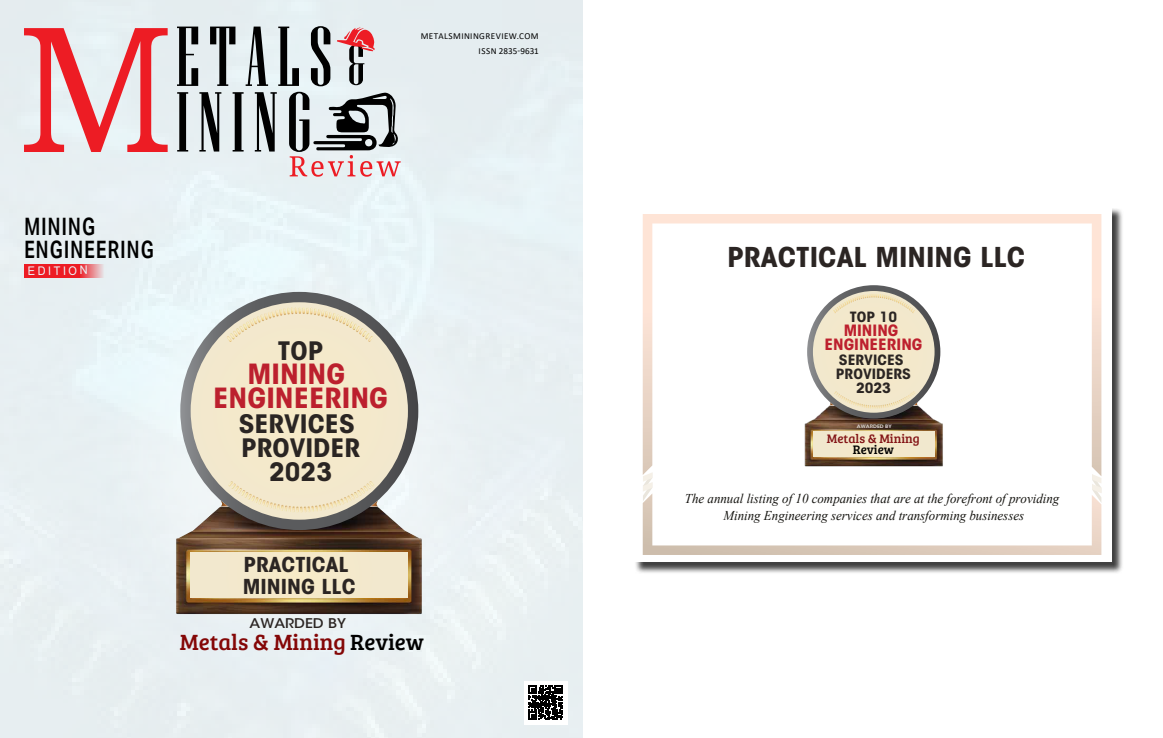
<style>
.page{position:relative;width:1163px;height:738px;background:#fff}
.page>*{position:absolute;margin:0;border:0;box-sizing:border-box;transform-origin:0 0}
.t1{font:700 condensed 27.6px/24px "ITC Avant Garde Std";color:#bc202e;text-align:center;scale:1.12 1}
.t2{font:700 condensed 27.1px "ITC Avant Garde Std";color:#2b2523;scale:1.12 1}
.t3{font:700 condensed 25.2px/24px "ITC Avant Garde Std";color:#2a2523;text-align:center;scale:1.12 1}
.t4{font:500 24px/22.6px "ARMOUR Cd";letter-spacing:.03em;color:#000;scale:.93 1}
.t5{font:22.7px "Bree Serif";color:#840707}
.t6{font:700 condensed 20.4px/21.8px "ITC Avant Garde Std";color:#2b2523;scale:1.12 1}
.t7{font:700 condensed 15.4px/14.2px "ITC Avant Garde Std";color:#bd202e;text-align:center;scale:1.12 1}
.t8{font:700 condensed 14px/14.2px "ITC Avant Garde Std";color:#2b2523;text-align:center;scale:1.12 1}
.t9{font:italic 13.5px/16.6px "Times New Roman";color:#14130f;text-align:center;scale:.96 1}
.t10{font:500 13.3px "ITC Avant Garde Std";color:#2b2523;scale:1.12 1}
.t11{font:12.7px "Bree Serif";color:#841618}
.t12{font:12.7px "Bree Serif";color:#000}
.t13{font:11.8px "Arial";color:#eaf6fa;scale:.93 1}
.t14{font:9.1px "Calibri";letter-spacing:.04em;color:#000}
.t15{font:9.1px "Calibri";letter-spacing:.01em;color:#000}
.t16{font:600 4.7px "ITC Avant Garde Std";color:#e1dbd9;scale:1.12 1}
.s1{color:#000}
</style>
<div class="page">
<div style="left:0;top:0;width:582px;height:737px;background:#e7f0f2"></div>
<svg style="left:24px;top:264px;width:82px;height:13px"></svg>
<svg style="left:177px;top:27px;width:21px;height:59px"></svg>
<svg style="left:210px;top:27px;width:25px;height:59px"></svg>
<svg style="left:245px;top:27px;width:23px;height:59px"></svg>
<svg style="left:278px;top:27px;width:21px;height:59px"></svg>
<svg style="left:311px;top:26px;width:19px;height:60px"></svg>
<svg style="left:177px;top:92px;width:11px;height:59px"></svg>
<svg style="left:199px;top:92px;width:22px;height:59px"></svg>
<svg style="left:232px;top:92px;width:11px;height:59px"></svg>
<svg style="left:255px;top:92px;width:22px;height:59px"></svg>
<svg style="left:289px;top:92px;width:111px;height:84px;background:#a49ea0"></svg>
<svg style="left:24px;top:28px;width:144px;height:124px;background:#e8a2a7"></svg>
<svg style="left:337px;top:27px;width:38px;height:58px;background:#c6a3a7"></svg>
<div style="left:103px;top:271px;width:389px;height:388px;background:#eaf1f4;border-radius:50%"></div>
<img style="left:156px;top:296px;width:284px;height:348px">
<svg style="left:180px;top:291px;width:238px;height:238px;background:#686a6b"></svg>
<div style="left:191px;top:302px;width:217px;height:217px;background:#f4e9cb;border-radius:109px"></div>
<img style="left:275px;top:307px;width:49px;height:9px">
<img style="left:228px;top:481px;width:146px;height:16px">
<div style="left:191px;top:552px;width:216px;height:45px;background:#f4e9cc"></div>
<div style="left:634px;top:207px;width:489px;height:367px;background:#000;opacity:.75"></div>
<div style="left:632px;top:206px;width:479px;height:355px;background:#fff"></div>
<svg style="left:642px;top:214px;width:459px;height:258px"></svg>
<svg style="left:642px;top:472px;width:459px;height:82px"></svg>
<img style="left:764px;top:287px;width:216px;height:195px">
<svg style="left:807px;top:285px;width:133px;height:133px;background:#6a6b6b"></svg>
<div style="left:812px;top:291px;width:122px;height:121px;background:#f3e8cb;border-radius:61px"></div>
<img style="left:860px;top:294px;width:27px;height:5px">
<img style="left:833px;top:391px;width:82px;height:9px">
<div style="left:813px;top:431px;width:121px;height:25px;background:#f3e8cc"></div>
<div style="left:524px;top:680px;width:43px;height:43px;background:#fff"></div>
<svg style="left:528px;top:685px;width:34px;height:34px"></svg>
<p class="t14" style="left:420px;top:29px;width:119px">METALSMININGREVIEW.COM</p>
<p class="t15" style="left:478px;top:45px;width:62px">ISSN 2835-9631</p>
<h3 class="t4" style="left:24px;top:215px;width:141px">MINING<br>ENGINEERING</h3>
<p class="t13" style="left:28px;top:263px;width:66px;rotate:-1deg">EDITION</p>
<h3 class="t3" style="left:278px;top:338px;width:42px">TOP</h3>
<h1 class="t1" style="left:213px;top:362px;width:157px">MINING<br>ENGINEERING</h1>
<h3 class="t3" style="left:239px;top:410px;width:110px">SERVICES<br>PROVIDER<br>2023</h3>
<h3 class="t6" style="left:243px;top:553px;width:102px">PRACTICAL<br>MINING LLC</h3>
<p class="t10" style="left:249px;top:615px;width:87px">AWARDED BY</p>
<h3 class="t5" style="left:180px;top:625px;width:245px">Metals &amp; Mining <span class="s1">Review</span></h3>
<h2 class="t2" style="left:727px;top:240px;width:268px">PRACTICAL MINING LLC</h2>
<p class="t8" style="left:849px;top:309px;width:44px">TOP 10</p>
<p class="t7" style="left:824px;top:323px;width:89px">MINING<br>ENGINEERING</p>
<p class="t8" style="left:835px;top:352px;width:69px">SERVICES<br>PROVIDERS<br>2023</p>
<p class="t16" style="left:856px;top:423px;width:33px">AWARDED BY</p>
<p class="t11" style="left:826px;top:429px;width:94px">Metals &amp; Mining</p>
<p class="t12" style="left:852px;top:440px;width:43px">Review</p>
<p class="t9" style="left:684px;top:489px;width:391px">The annual listing of 10 companies that are at the forefront of providing<br>Mining Engineering services and transforming businesses</p>
</div>
